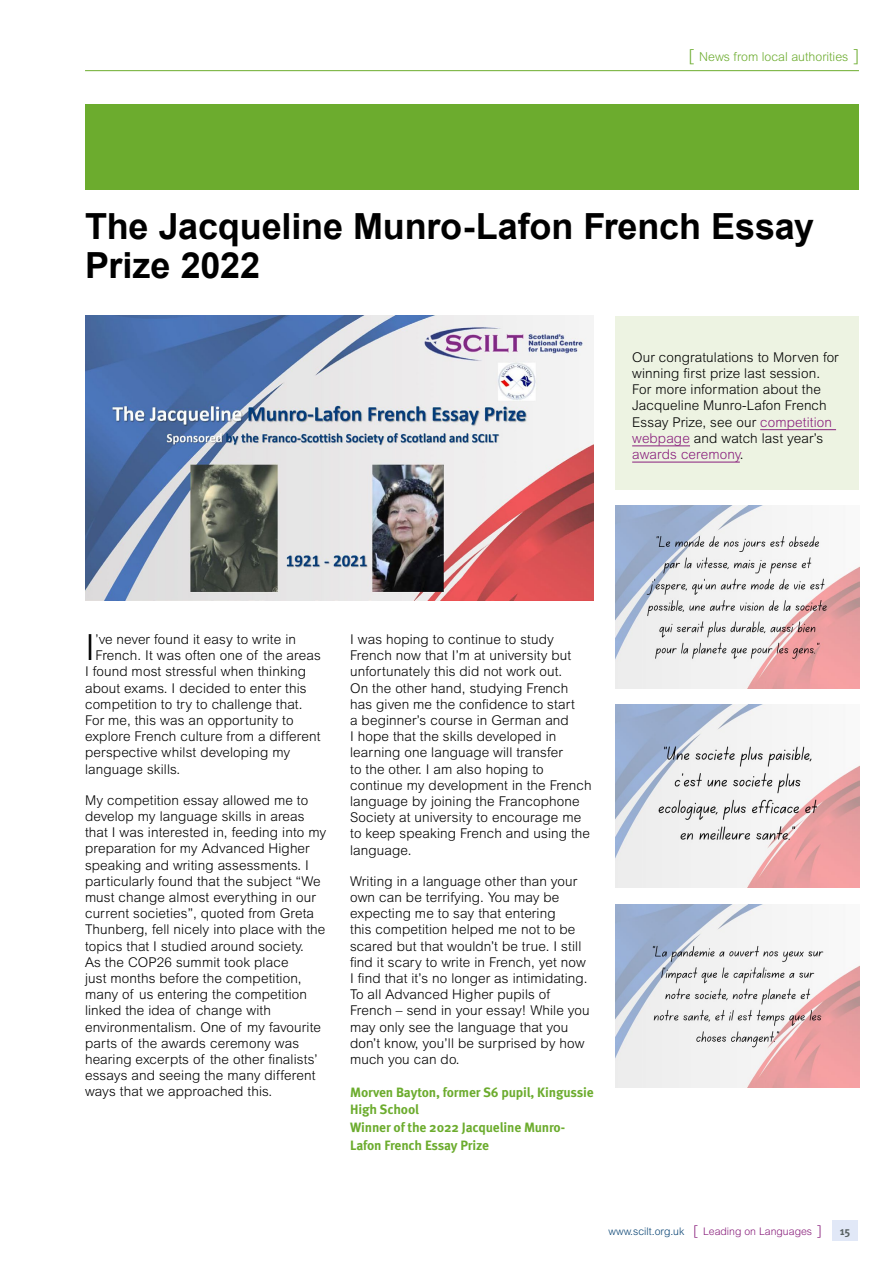
<style>
.page{position:relative;width:893px;height:1263px;background:#fff}
.page>*{position:absolute;margin:0;border:0;box-sizing:border-box;transform-origin:0 0}
.t1{font:300 36.15px "Arial";color:#000}
.t2{font:700 36px/39.6px "Arial";letter-spacing:-.005em;color:#000}
.t3{font:300 13.5px/16.2px "Arial";letter-spacing:.01em;color:#000}
.t4{font:700 13.5px/17.7px "Meta OT";letter-spacing:-.01em;color:#6cac2e}
.t5{font:300 12.3px "Arial";color:#6cac2e}
.t6{font:700 11.25px "Meta OT";color:#596263}
.t7{font:300 10.5px "Arial";color:#891f7c}
.s1{font-size:16.5px}
.s2{color:#891f7c}
.s3{color:#094474}
.s4{font-size:13.5px}
</style>
<div class="page">
<hr style="left:85px;top:70px;width:774px;height:1px;background:#6cac2e">
<div style="left:85px;top:104px;width:774px;height:85px;background:#6cac2e"></div>
<div style="left:832px;top:1220px;width:26px;height:21px;background:#e1e8f7"></div>
<div style="left:615px;top:316px;width:244px;height:173px;background:#edf3e2"></div>
<hr style="left:760px;top:429px;width:76px;height:1px;background:#891f7c">
<hr style="left:632px;top:445px;width:58px;height:1px;background:#891f7c">
<hr style="left:632px;top:462px;width:108px;height:1px;background:#891f7c">
<img style="left:615px;top:505px;width:244px;height:183px">
<img style="left:615px;top:704px;width:244px;height:183px">
<img style="left:615px;top:904px;width:244px;height:183px">
<img style="left:85px;top:315px;width:509px;height:285px">
<p class="t5" style="left:689px;top:49px;width:172px"><span class="s1">[</span> News from local authorities <span class="s1">]</span></p>
<p class="t2" style="left:85px;top:208px;width:731px">The Jacqueline Munro-Lafon French Essay<br>Prize 2022</p>
<p class="t3" style="left:632px;top:349px;width:208px">Our congratulations to Morven for winning first prize last session.<br>For more information about the<br>Jacqueline Munro-Lafon French<br>Essay Prize, see our <span class="s2">competition webpage</span> and watch last year’s <span class="s2">awards ceremony</span>.</p>
<p class="t1" style="left:85px;top:627px;width:12px">I</p>
<p class="t3" style="left:95px;top:631px;width:202px">’ve never found it easy to write in</p>
<p class="t3" style="left:95px;top:647px;width:227px">French. It was often one of the areas</p>
<p class="t3" style="left:85px;top:663px;width:222px">I found most stressful when thinking</p>
<p class="t3" style="left:85px;top:680px;width:223px">about exams. I decided to enter this</p>
<p class="t3" style="left:85px;top:696px;width:219px">competition to try to challenge that.</p>
<p class="t3" style="left:85px;top:712px;width:210px">For me, this was an opportunity to</p>
<p class="t3" style="left:85px;top:728px;width:237px">explore French culture from a different</p>
<p class="t3" style="left:85px;top:744px;width:207px">perspective whilst developing my</p>
<p class="t3" style="left:85px;top:761px;width:97px">language skills.</p>
<p class="t3" style="left:85px;top:792px;width:243px">My competition essay allowed me to develop my language skills in areas that I was interested in, feeding into my preparation for my Advanced Higher speaking and writing assessments. I particularly found that the subject “We must change almost everything in our current societies”, quoted from Greta Thunberg, fell nicely into place with the topics that I studied around society.<br>As the COP26 summit took place<br>just months before the competition, many of us entering the competition linked the idea of change with environmentalism. One of my favourite parts of the awards ceremony was hearing excerpts of the other finalists’ essays and seeing the many different ways that we approached this.</p>
<p class="t3" style="left:350px;top:631px;width:243px">I was hoping to continue to study French now that I’m at university but unfortunately this did not work out.<br>On the other hand, studying French has given me the confidence to start<br>a beginner’s course in German and<br>I hope that the skills developed in learning one language will transfer<br>to the other. I am also hoping to continue my development in the French language by joining the Francophone Society at university to encourage me to keep speaking French and using the language.</p>
<p class="t3" style="left:350px;top:873px;width:241px">Writing in a language other than your own can be terrifying. You may be expecting me to say that entering<br>this competition helped me not to be scared but that wouldn’t be true. I still find it scary to write in French, yet now I find that it’s no longer as intimidating.<br>To all Advanced Higher pupils of French – send in your essay! While you may only see the language that you don’t know, you’ll be surprised by how much you can do.</p>
<p class="t4" style="left:350px;top:1083px;width:245px">Morven Bayton, former S6 pupil, Kingussie<br>High School<br>Winner of the 2022 Jacqueline Munro-<br>Lafon French Essay Prize</p>
<p class="t7" style="left:609px;top:1225px;width:215px"><span class="s3">www.scilt.org.uk</span> <span class="s4">[</span> Leading on Languages <span class="s4">]</span></p>
<p class="t6" style="left:840px;top:1224px;width:12px">15</p>
</div>
